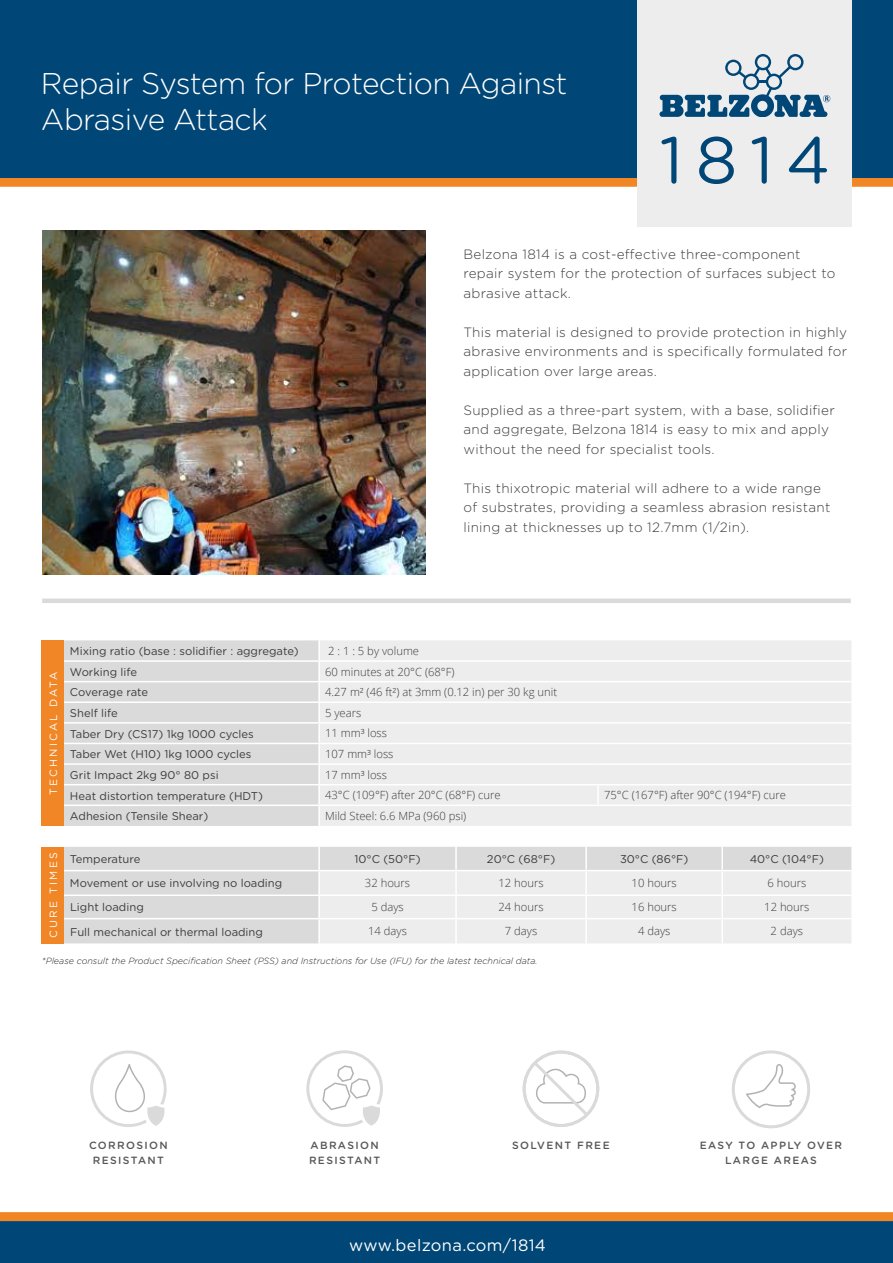
<style>
.page{position:relative;width:893px;height:1263px;background:#fff}
.page>*{position:absolute;margin:0;border:0;box-sizing:border-box;transform-origin:0 0}
.t1{font:66px "Gotham Rounded";color:#004676}
.t2{font:300 30px/36px "Gotham Rounded";letter-spacing:-.02em;color:#fff}
.t3{font:16.5px "Gotham Rounded";letter-spacing:.02em;color:#fff}
.t4{font:300 13.5px/19.5px "Gotham Rounded";letter-spacing:.02em;color:#3c3c3b}
.t5{font:11.25px "Gotham Rounded";color:#3c3c3b}
.t6{font:300 11.25px "Open Sans";color:#3c3c3b}
.t7{font:500 10.5px/14.9px "Gotham Rounded";letter-spacing:.13em;color:#575756;text-align:center}
.t8{font:10.5px "Gotham Rounded";letter-spacing:.2em;color:#fff}
.t9{font:italic 300 9px "Gotham Rounded";color:#282827}
</style>
<div class="page">
<div style="left:0;top:178px;width:893px;height:9px;background:#f18625"></div>
<div style="left:0;top:0;width:893px;height:178px;background:#004676"></div>
<div style="left:0;top:1220px;width:893px;height:43px;background:#004676"></div>
<div style="left:42px;top:598px;width:809px;height:5px;background:#dadada"></div>
<div style="left:638px;top:0;width:214px;height:226px;background:#ededed"></div>
<svg style="left:659px;top:54px;width:171px;height:63px"></svg>
<div style="left:0;top:1212px;width:893px;height:9px;background:#f18625"></div>
<svg style="left:90px;top:1050px;width:77px;height:77px"></svg>
<svg style="left:523px;top:1050px;width:76px;height:77px"></svg>
<svg style="left:306px;top:1050px;width:77px;height:77px"></svg>
<img style="left:42px;top:230px;width:383px;height:344px">
<svg style="left:732px;top:1050px;width:78px;height:78px"></svg>
<div style="left:42px;top:640px;width:22px;height:186px;background:#f18626"></div>
<div style="left:64px;top:640px;width:254px;height:186px;background:#dadada"></div>
<div style="left:320px;top:640px;width:531px;height:186px;background:#ededed"></div>
<hr style="left:64px;top:660px;width:255px;height:2px;background:#fff">
<svg style="left:318px;top:662px;width:1px;height:142px"></svg>
<hr style="left:319px;top:660px;width:279px;height:2px;background:#fff">
<hr style="left:598px;top:660px;width:253px;height:2px;background:#fff">
<hr style="left:64px;top:681px;width:255px;height:1px;background:#fff">
<hr style="left:319px;top:681px;width:279px;height:1px;background:#fff">
<hr style="left:598px;top:681px;width:253px;height:1px;background:#fff">
<hr style="left:64px;top:701px;width:255px;height:2px;background:#fff">
<hr style="left:319px;top:701px;width:279px;height:2px;background:#fff">
<hr style="left:598px;top:701px;width:253px;height:2px;background:#fff">
<hr style="left:64px;top:722px;width:255px;height:2px;background:#fff">
<hr style="left:319px;top:722px;width:279px;height:2px;background:#fff">
<hr style="left:598px;top:722px;width:253px;height:2px;background:#fff">
<hr style="left:64px;top:743px;width:255px;height:1px;background:#fff">
<hr style="left:319px;top:743px;width:279px;height:1px;background:#fff">
<hr style="left:598px;top:743px;width:253px;height:1px;background:#fff">
<hr style="left:64px;top:763px;width:255px;height:2px;background:#fff">
<hr style="left:319px;top:763px;width:279px;height:2px;background:#fff">
<hr style="left:598px;top:763px;width:253px;height:2px;background:#fff">
<hr style="left:64px;top:784px;width:255px;height:1px;background:#fff">
<hr style="left:319px;top:784px;width:279px;height:1px;background:#fff">
<hr style="left:598px;top:784px;width:253px;height:1px;background:#fff">
<svg style="left:597px;top:785px;width:2px;height:19px"></svg>
<hr style="left:598px;top:804px;width:253px;height:2px;background:#fff">
<hr style="left:64px;top:804px;width:255px;height:2px;background:#fff">
<hr style="left:319px;top:804px;width:279px;height:2px;background:#fff">
<div style="left:42px;top:847px;width:22px;height:96px;background:#f18626"></div>
<div style="left:64px;top:847px;width:787px;height:96px;background:#dadada"></div>
<div style="left:320px;top:871px;width:531px;height:72px;background:#ededed"></div>
<hr style="left:318px;top:847px;width:2px;height:23px;background:#fff">
<hr style="left:64px;top:870px;width:255px;height:1px;background:#fff">
<hr style="left:455px;top:847px;width:2px;height:23px;background:#fff">
<hr style="left:319px;top:870px;width:137px;height:1px;background:#fff">
<hr style="left:318px;top:871px;width:2px;height:23px;background:#fff">
<hr style="left:456px;top:870px;width:130px;height:1px;background:#fff">
<hr style="left:586px;top:870px;width:136px;height:1px;background:#fff">
<hr style="left:722px;top:870px;width:129px;height:1px;background:#fff">
<hr style="left:318px;top:896px;width:2px;height:22px;background:#fff">
<hr style="left:318px;top:919px;width:2px;height:24px;background:#fff">
<hr style="left:585px;top:847px;width:2px;height:23px;background:#fff">
<hr style="left:721px;top:847px;width:2px;height:23px;background:#fff">
<hr style="left:455px;top:871px;width:2px;height:23px;background:#fff">
<hr style="left:721px;top:871px;width:2px;height:23px;background:#fff">
<hr style="left:585px;top:871px;width:2px;height:23px;background:#fff">
<hr style="left:64px;top:894px;width:255px;height:2px;background:#fff">
<hr style="left:319px;top:894px;width:137px;height:2px;background:#fff">
<hr style="left:456px;top:894px;width:130px;height:2px;background:#fff">
<hr style="left:455px;top:896px;width:2px;height:22px;background:#fff">
<hr style="left:586px;top:894px;width:136px;height:2px;background:#fff">
<hr style="left:722px;top:894px;width:129px;height:2px;background:#fff">
<hr style="left:721px;top:896px;width:2px;height:22px;background:#fff">
<hr style="left:64px;top:918px;width:255px;height:1px;background:#fff">
<hr style="left:585px;top:896px;width:2px;height:22px;background:#fff">
<hr style="left:319px;top:918px;width:137px;height:1px;background:#fff">
<hr style="left:456px;top:918px;width:130px;height:1px;background:#fff">
<hr style="left:455px;top:919px;width:2px;height:24px;background:#fff">
<hr style="left:586px;top:918px;width:136px;height:1px;background:#fff">
<hr style="left:722px;top:918px;width:129px;height:1px;background:#fff">
<hr style="left:721px;top:919px;width:2px;height:24px;background:#fff">
<hr style="left:585px;top:919px;width:2px;height:24px;background:#fff">
<h2 class="t2" style="left:41px;top:64px;width:528px">Repair System for Protection Against<br>Abrasive Attack</h2>
<h1 class="t1" style="left:659px;top:115px;width:172px">1814</h1>
<p class="t4" style="left:463px;top:243px;width:373px">Belzona 1814 is a cost-effective three-component repair system for the protection of surfaces subject to abrasive attack.</p>
<p class="t4" style="left:463px;top:321px;width:385px;text-align:justify">This material is designed to provide protection in highly abrasive environments and is specifically formulated for application over large areas.</p>
<p class="t4" style="left:463px;top:399px;width:373px">Supplied as a three-part system, with a base, solidifier and aggregate, Belzona 1814 is easy to mix and apply without the need for specialist tools.</p>
<p class="t4" style="left:463px;top:477px;width:368px">This thixotropic material will adhere to a wide range of substrates, providing a seamless abrasion resistant lining at thicknesses up to 12.7mm (1/2in).</p>
<p class="t8" style="left:46px;top:795px;width:125px;rotate:-90deg">TECHNICAL DATA</p>
<p class="t5" style="left:70px;top:643px;width:230px">Mixing ratio (base : solidifier : aggregate)</p>
<p class="t6" style="left:328px;top:643px;width:93px">2 : 1 : 5 by volume</p>
<p class="t5" style="left:70px;top:664px;width:69px">Working life</p>
<p class="t6" style="left:325px;top:664px;width:131px">60 minutes at 20°C (68°F)</p>
<p class="t5" style="left:70px;top:685px;width:80px">Coverage rate</p>
<p class="t6" style="left:325px;top:684px;width:234px">4.27 m² (46 ft²) at 3mm (0.12 in) per 30 kg unit</p>
<p class="t5" style="left:70px;top:705px;width:49px">Shelf life</p>
<p class="t6" style="left:325px;top:705px;width:38px">5 years</p>
<p class="t5" style="left:70px;top:726px;width:185px">Taber Dry (CS17) 1kg 1000 cycles</p>
<p class="t6" style="left:325px;top:726px;width:63px">11 mm³ loss</p>
<p class="t5" style="left:70px;top:747px;width:183px">Taber Wet (H10) 1kg 1000 cycles</p>
<p class="t6" style="left:325px;top:746px;width:70px">107 mm³ loss</p>
<p class="t5" style="left:70px;top:767px;width:150px">Grit Impact 2kg 90° 80 psi</p>
<p class="t6" style="left:325px;top:767px;width:63px">17 mm³ loss</p>
<p class="t5" style="left:70px;top:788px;width:195px">Heat distortion temperature (HDT)</p>
<p class="t6" style="left:325px;top:787px;width:177px">43°C (109°F) after 20°C (68°F) cure</p>
<p class="t6" style="left:604px;top:787px;width:183px">75°C (167°F) after 90°C (194°F) cure</p>
<p class="t5" style="left:70px;top:808px;width:140px">Adhesion (Tensile Shear)</p>
<p class="t6" style="left:325px;top:808px;width:143px">Mild Steel: 6.6 MPa (960 psi)</p>
<p class="t8" style="left:46px;top:938px;width:87px;rotate:-90deg">CURE TIMES</p>
<p class="t5" style="left:70px;top:851px;width:72px">Temperature</p>
<p class="t5" style="left:355px;top:851px;width:68px">10°C (50°F)</p>
<p class="t5" style="left:487px;top:851px;width:70px">20°C (68°F)</p>
<p class="t5" style="left:620px;top:851px;width:70px">30°C (86°F)</p>
<p class="t5" style="left:750px;top:851px;width:76px">40°C (104°F)</p>
<p class="t5" style="left:70px;top:876px;width:214px">Movement or use involving no loading</p>
<p class="t6" style="left:365px;top:875px;width:47px">32 hours</p>
<p class="t6" style="left:498px;top:875px;width:47px">12 hours</p>
<p class="t6" style="left:632px;top:875px;width:47px">10 hours</p>
<p class="t6" style="left:767px;top:875px;width:40px">6 hours</p>
<p class="t5" style="left:70px;top:900px;width:75px">Light loading</p>
<p class="t6" style="left:371px;top:899px;width:34px">5 days</p>
<p class="t6" style="left:498px;top:899px;width:47px">24 hours</p>
<p class="t6" style="left:632px;top:899px;width:47px">16 hours</p>
<p class="t6" style="left:764px;top:899px;width:47px">12 hours</p>
<p class="t5" style="left:70px;top:924px;width:194px">Full mechanical or thermal loading</p>
<p class="t6" style="left:368px;top:923px;width:40px">14 days</p>
<p class="t6" style="left:505px;top:923px;width:34px">7 days</p>
<p class="t6" style="left:638px;top:923px;width:34px">4 days</p>
<p class="t6" style="left:771px;top:923px;width:34px">2 days</p>
<p class="t9" style="left:42px;top:955px;width:497px">*Please consult the Product Specification Sheet (PSS) and Instructions for Use (IFU) for the latest technical data.</p>
<p class="t7" style="left:89px;top:1137px;width:80px">CORROSION<br>RESISTANT</p>
<p class="t7" style="left:309px;top:1137px;width:73px;text-align:left">ABRASION<br>RESISTANT</p>
<p class="t7" style="left:512px;top:1137px;width:99px">SOLVENT FREE</p>
<p class="t3" style="left:349px;top:1234px;width:198px">www.belzona.com/1814</p>
<p class="t7" style="left:700px;top:1137px;width:144px">EASY TO APPLY OVER<br>LARGE AREAS</p>
</div>
